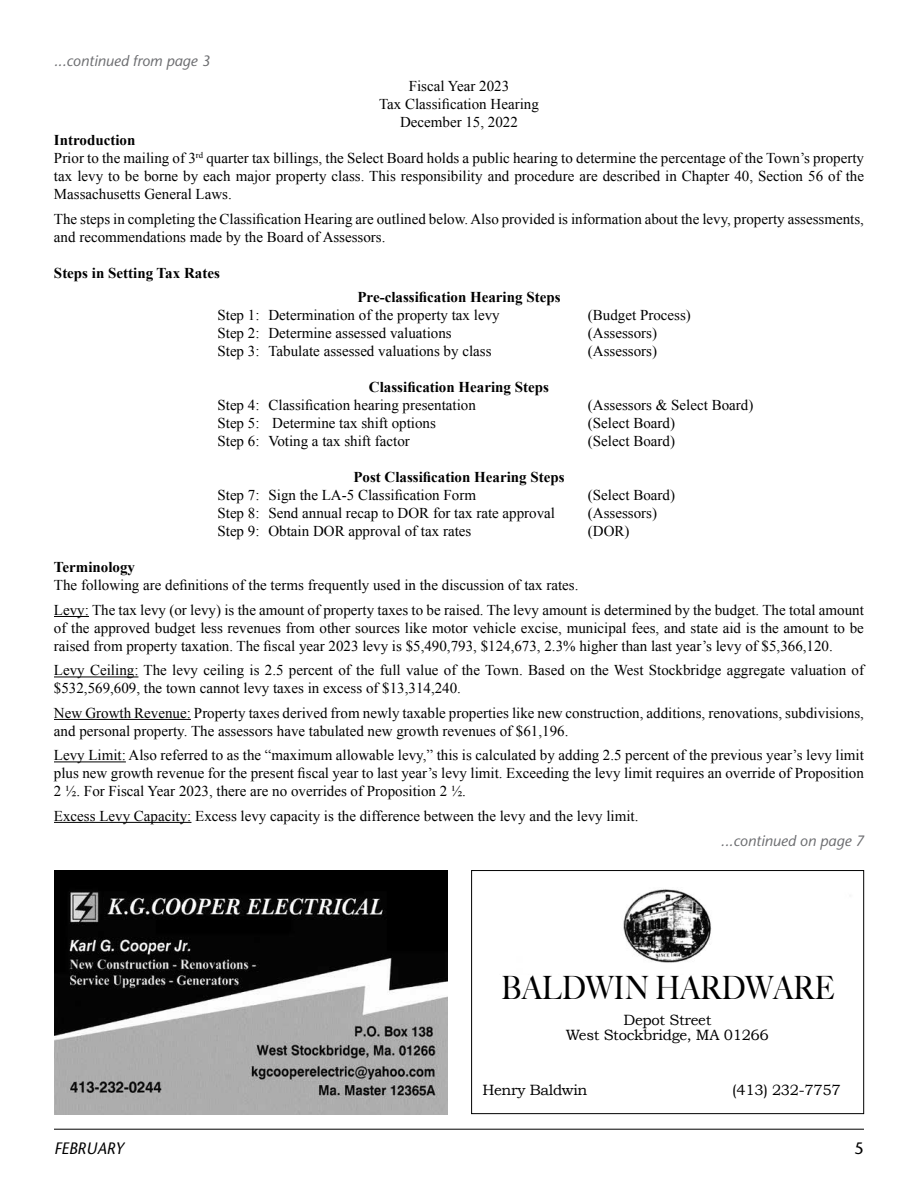
<style>
.page{position:relative;width:918px;height:1188px;background:#fff}
.page>*{position:absolute;margin:0;border:0;box-sizing:border-box;transform-origin:0 0}
.t1{font:500 32.1px "Big Caslon";color:#000;scale:.87 1}
.t2{font:italic 16.5px "Stone Sans";color:#000}
.t3{font:16.5px "Stone Sans";color:#000}
.t4{font:15px/18px "Times New Roman";color:#000}
.t5{font:700 15px "Times New Roman";color:#000}
.t6{font:italic 15px "Stone Sans";color:#6d6e71}
.t7{font:14.85px/14.9px "Bookman Old Style";letter-spacing:-.02em;color:#000;text-align:center}
.s1{font-weight:700}
.s2{font-size:14.7px}
</style>
<div class="page">
<hr style="left:54px;top:1129px;width:810px;height:1px;background:#000">
<hr style="left:54px;top:616px;width:35px;height:1px;background:#000">
<hr style="left:54px;top:677px;width:84px;height:1px;background:#000">
<hr style="left:54px;top:719px;width:137px;height:1px;background:#000">
<hr style="left:54px;top:762px;width:72px;height:1px;background:#000">
<hr style="left:54px;top:822px;width:137px;height:1px;background:#000">
<img style="left:54px;top:870px;width:394px;height:244px">
<img style="left:623px;top:889px;width:89px;height:74px">
<div style="left:471px;top:870px;width:393px;height:244px;border:1px solid #000"></div>
<p class="t6" style="left:54px;top:51px;width:158px">...continued from page 3</p>
<p class="t4" style="left:379px;top:77px;width:161px;text-align:center">Fiscal Year 2023<br>Tax Classification Hearing<br>December 15, 2022</p>
<p class="t4" style="left:54px;top:131px;width:812px"><span class="s1">Introduction<br></span>Prior to the mailing of 3<sup>rd</sup> quarter tax billings, the Select Board holds a public hearing to determine the percentage of the Town’s property tax levy to be borne by each major property class. This responsibility and procedure are described in Chapter 40, Section 56 of the Massachusetts General Laws.</p>
<p class="t4" style="left:54px;top:210px;width:812px">The steps in completing the Classification Hearing are outlined below. Also provided is information about the levy, property assessments, and recommendations made by the Board of Assessors.</p>
<p class="t5" style="left:54px;top:262px;width:167px">Steps in Setting Tax Rates</p>
<p class="t5" style="left:357px;top:287px;width:205px">Pre-classification Hearing Steps</p>
<p class="t4" style="left:217px;top:306px;width:284px">Step 1: Determination of the property tax levy</p>
<p class="t4" style="left:588px;top:306px;width:104px">(Budget Process)</p>
<p class="t4" style="left:217px;top:324px;width:236px">Step 2: Determine assessed valuations</p>
<p class="t4" style="left:588px;top:324px;width:71px">(Assessors)</p>
<p class="t4" style="left:217px;top:342px;width:276px">Step 3: Tabulate assessed valuations by class</p>
<p class="t4" style="left:588px;top:342px;width:71px">(Assessors)</p>
<p class="t5" style="left:369px;top:377px;width:182px">Classification Hearing Steps</p>
<p class="t4" style="left:217px;top:396px;width:260px">Step 4: Classification hearing presentation</p>
<p class="t4" style="left:588px;top:396px;width:167px">(Assessors &amp; Select Board)</p>
<p class="t4" style="left:217px;top:414px;width:220px">Step 5: Determine tax shift options</p>
<p class="t4" style="left:588px;top:414px;width:89px">(Select Board)</p>
<p class="t4" style="left:217px;top:432px;width:194px">Step 6: Voting a tax shift factor</p>
<p class="t4" style="left:588px;top:432px;width:89px">(Select Board)</p>
<p class="t5" style="left:353px;top:467px;width:213px">Post Classification Hearing Steps</p>
<p class="t4" style="left:217px;top:486px;width:260px">Step 7: Sign the LA-5 Classification Form</p>
<p class="t4" style="left:588px;top:486px;width:89px">(Select Board)</p>
<p class="t4" style="left:217px;top:504px;width:339px">Step 8: Send annual recap to DOR for tax rate approval</p>
<p class="t4" style="left:588px;top:504px;width:71px">(Assessors)</p>
<p class="t4" style="left:217px;top:522px;width:255px">Step 9: Obtain DOR approval of tax rates</p>
<p class="t4" style="left:588px;top:522px;width:43px">(DOR)</p>
<p class="t5" style="left:54px;top:557px;width:83px">Terminology</p>
<p class="t4" style="left:54px;top:573px;width:811px;line-height:24.5px">The following are definitions of the terms frequently used in the discussion of tax rates.<br>Levy: The tax levy (or levy) is the amount of property taxes to be raised. The levy amount is determined by the budget. The total amount</p>
<p class="t4" style="left:54px;top:619px;width:811px">of the approved budget less revenues from other sources like motor vehicle excise, municipal fees, and state aid is the amount to be raised from property taxation. The fiscal year 2023 levy is $5,490,793, $124,673, 2.3% higher than last year’s levy of $5,366,120.</p>
<p class="t4" style="left:54px;top:661px;width:812px">Levy Ceiling: The levy ceiling is 2.5 percent of the full value of the Town. Based on the West Stockbridge aggregate valuation of $532,569,609, the town cannot levy taxes in excess of $13,314,240.</p>
<p class="t4" style="left:54px;top:704px;width:811px">New Growth Revenue: Property taxes derived from newly taxable properties like new construction, additions, renovations, subdivisions, and personal property. The assessors have tabulated new growth revenues of $61,196.</p>
<p class="t4" style="left:54px;top:746px;width:812px;text-align:justify">Levy Limit: Also referred to as the “maximum allowable levy,” this is calculated by adding 2.5 percent of the previous year’s levy limit plus new growth revenue for the present fiscal year to last year’s levy limit. Exceeding the levy limit requires an override of Proposition 2 ½. For Fiscal Year 2023, there are no overrides of Proposition 2 ½.</p>
<p class="t4" style="left:54px;top:807px;width:586px">Excess Levy Capacity: Excess levy capacity is the difference between the levy and the levy limit.</p>
<p class="t6" style="left:721px;top:832px;width:145px">...continued on page 7</p>
<h1 class="t1" style="left:501px;top:961px;width:385px">BALDWIN HARDWARE</h1>
<p class="t7" style="left:566px;top:1013px;width:205px">Depot Street<br>West Stockbridge, MA 01266</p>
<p class="t7" style="left:482px;top:1083px;width:107px">Henry Baldwin</p>
<p class="t7" style="left:732px;top:1083px;width:110px">(413) 232-<span class="s2">7757</span></p>
<p class="t2" style="left:54px;top:1138px;width:71px">FEBRUARY</p>
<p class="t3" style="left:855px;top:1138px;width:11px">5</p>
</div>
